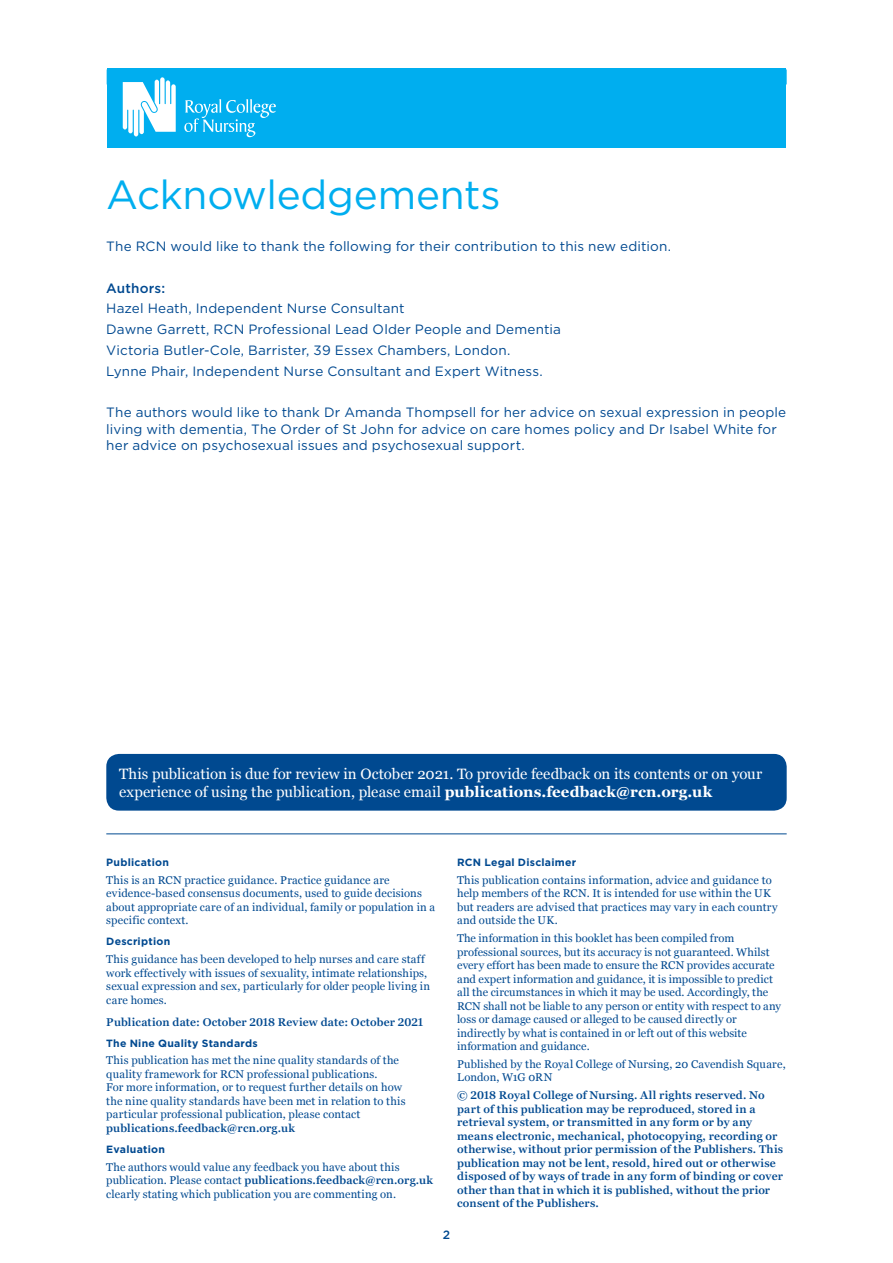
<style>
.page{position:relative;width:893px;height:1263px;background:#fff}
.page>*{position:absolute;margin:0;border:0;box-sizing:border-box;transform-origin:0 0}
.t1{font:40.5px "Gotham";letter-spacing:-.005em;color:#00aeef}
.t2{font:15px/18px "Georgia";letter-spacing:-.005em;color:#fff}
.t3{font:13.5px/20.7px "Gotham";letter-spacing:.01em;color:#004990}
.t4{font:500 13.5px "Gotham";letter-spacing:.015em;color:#004990}
.t5{font:500 12px "Gotham";color:#004990}
.t6{font:11.25px/13.5px "Georgia";letter-spacing:.01em;color:#004990}
.t7{font:600 11.25px/13.5px "Georgia Pro";letter-spacing:.015em;color:#004990}
.t8{font:700 10.5px "Gotham";letter-spacing:.025em;color:#004990}
.s1{font-weight:700}
.s2{font-family:"Georgia";font-weight:400}
</style>
<div class="page">
<hr style="left:106px;top:833px;width:681px;height:1px;background:#004990">
<div style="left:106px;top:754px;width:681px;height:57px;background:#004990;border-radius:13px"></div>
<div style="left:107px;top:69px;width:679px;height:79px;background:#00aeef"></div>
<svg style="left:184px;top:99px;width:92px;height:38px"></svg>
<svg style="left:123px;top:77px;width:53px;height:59px"></svg>
<h1 class="t1" style="left:106px;top:169px;width:396px">Acknowledgements</h1>
<p class="t3" style="left:106px;top:236px;width:566px">The RCN would like to thank the following for their contribution to this new edition.</p>
<p class="t4" style="left:106px;top:279px;width:60px">Authors:</p>
<p class="t3" style="left:106px;top:298px;width:456px">Hazel Heath, Independent Nurse Consultant<br>Dawne Garrett, RCN Professional Lead Older People and Dementia Victoria Butler-Cole, Barrister, 39 Essex Chambers, London.<br>Lynne Phair, Independent Nurse Consultant and Expert Witness.</p>
<p class="t3" style="left:106px;top:404px;width:681px;line-height:16.5px">The authors would like to thank Dr Amanda Thompsell for her advice on sexual expression in people living with dementia, The Order of St John for advice on care homes policy and Dr Isabel White for her advice on psychosexual issues and psychosexual support.</p>
<h2 class="t2" style="left:119px;top:764px;width:645px">This publication is due for review in October 2021. To provide feedback on its contents or on your experience of using the publication, please email <span class="s1">publications.feedback@rcn.org.uk</span></h2>
<p class="t8" style="left:106px;top:855px;width:64px">Publication</p>
<p class="t6" style="left:106px;top:873px;width:330px">This is an RCN practice guidance. Practice guidance are evidence-based consensus documents, used to guide decisions about appropriate care of an individual, family or population in a specific context.</p>
<p class="t8" style="left:106px;top:935px;width:65px">Description</p>
<p class="t6" style="left:106px;top:952px;width:325px">This guidance has been developed to help nurses and care staff work effectively with issues of sexuality, intimate relationships, sexual expression and sex, particularly for older people living in care homes.</p>
<p class="t7" style="left:106px;top:1015px;width:319px">Publication date: October 2018 Review date: October 2021</p>
<p class="t8" style="left:106px;top:1036px;width:153px">The Nine Quality Standards</p>
<p class="t6" style="left:106px;top:1053px;width:301px">This publication has met the nine quality standards of the quality framework for RCN professional publications.<br>For more information, or to request further details on how the nine quality standards have been met in relation to this particular professional publication, please contact</p>
<p class="t7" style="left:106px;top:1122px;width:190px">publications.feedback@rcn.org.uk</p>
<p class="t8" style="left:106px;top:1142px;width:60px">Evaluation</p>
<p class="t6" style="left:106px;top:1160px;width:295px">The authors would value any feedback you have about this</p>
<p class="t7" style="left:106px;top:1174px;width:328px"><span class="s2">publication. Please contact</span> publications.feedback@rcn.org.uk</p>
<p class="t6" style="left:106px;top:1187px;width:291px">clearly stating which publication you are commenting on.</p>
<p class="t8" style="left:457px;top:855px;width:121px">RCN Legal Disclaimer</p>
<p class="t6" style="left:457px;top:873px;width:322px">This publication contains information, advice and guidance to help members of the RCN. It is intended for use within the UK but readers are advised that practices may vary in each country and outside the UK.</p>
<p class="t6" style="left:457px;top:931px;width:326px">The information in this booklet has been compiled from professional sources, but its accuracy is not guaranteed. Whilst every effort has been made to ensure the RCN provides accurate and expert information and guidance, it is impossible to predict all the circumstances in which it may be used. Accordingly, the RCN shall not be liable to any person or entity with respect to any loss or damage caused or alleged to be caused directly or indirectly by what is contained in or left out of this website information and guidance.</p>
<p class="t6" style="left:457px;top:1057px;width:330px">Published by the Royal College of Nursing, 20 Cavendish Square,<br>London, W1G 0RN</p>
<p class="t7" style="left:457px;top:1089px;width:328px">© 2018 Royal College of Nursing. All rights reserved. No part of this publication may be reproduced, stored in a retrieval system, or transmitted in any form or by any means electronic, mechanical, photocopying, recording or otherwise, without prior permission of the Publishers. This publication may not be lent, resold, hired out or otherwise disposed of by ways of trade in any form of binding or cover other than that in which it is published, without the prior consent of the Publishers.</p>
<p class="t5" style="left:443px;top:1227px;width:9px">2</p>
</div>
